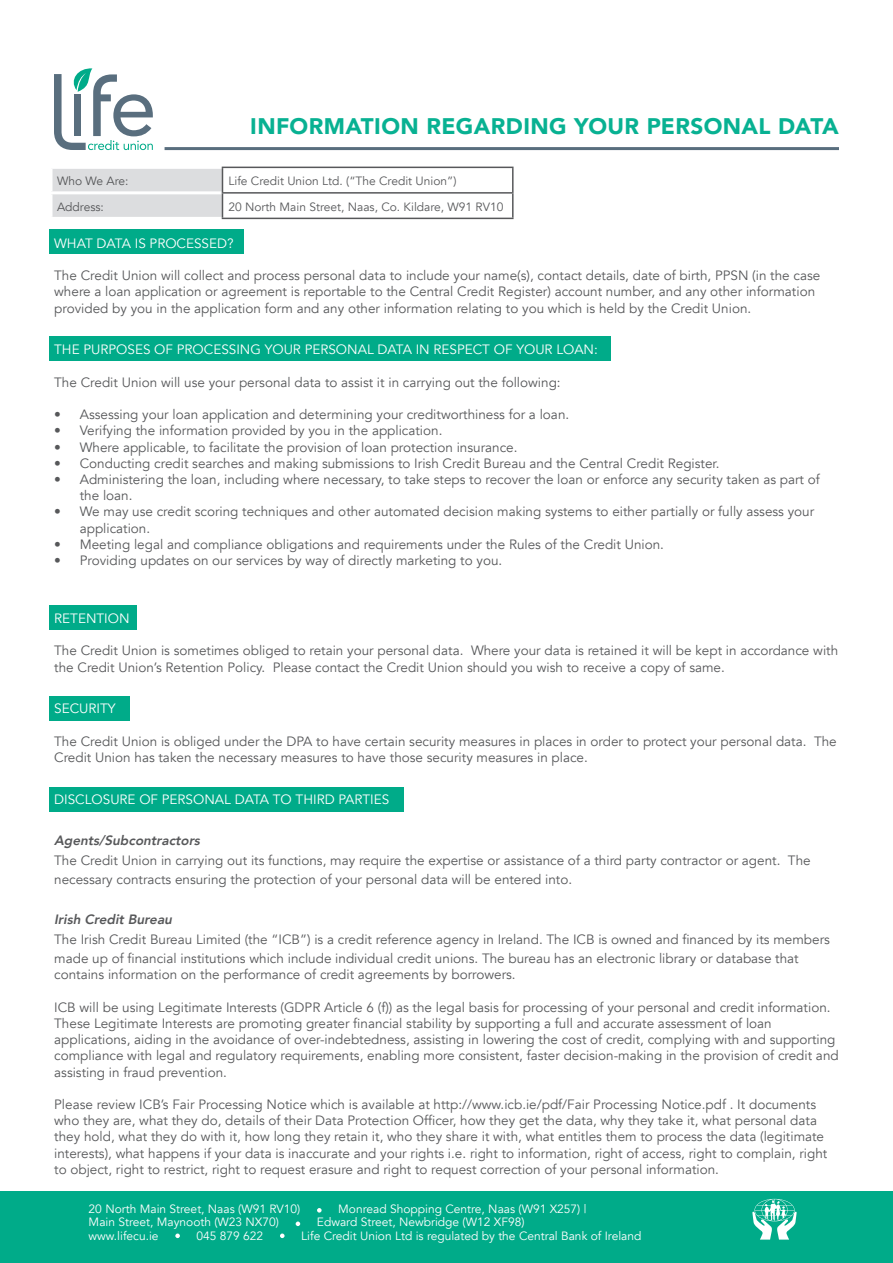
<style>
.page{position:relative;width:893px;height:1263px;background:#fff}
.page>*{position:absolute;margin:0;border:0;box-sizing:border-box;transform-origin:0 0}
.t1{font:900 22.5px "Avenir";letter-spacing:.015em;color:#08b192}
.t2{font:13.5px/16.2px "Avenir";color:#57585a}
.t3{font:13.5px "Avenir";color:#fff}
.t4{font:italic 800 13.5px "Avenir";color:#57585a}
.t5{font:12px "Avenir";color:#fff}
.t6{font:12px "Avenir";color:#57585a}
.t7{font:12px "Avenir";color:#545557}
</style>
<div class="page">
<svg style="left:54px;top:68px;width:99px;height:82px"></svg>
<hr style="left:165px;top:147px;width:674px;height:3px;background:#596e7e">
<div style="left:0;top:1192px;width:893px;height:71px;background:#00ab89"></div>
<svg style="left:317px;top:1208px;width:5px;height:4px"></svg>
<svg style="left:296px;top:1221px;width:4px;height:5px"></svg>
<svg style="left:175px;top:1233px;width:5px;height:5px"></svg>
<svg style="left:280px;top:1233px;width:5px;height:5px"></svg>
<svg style="left:752px;top:1199px;width:45px;height:40px"></svg>
<div style="left:50px;top:230px;width:194px;height:24px;background:#00ab89"></div>
<div style="left:50px;top:337px;width:561px;height:24px;background:#00ab89"></div>
<div style="left:50px;top:605px;width:87px;height:25px;background:#00ab89"></div>
<div style="left:50px;top:696px;width:80px;height:25px;background:#00ab89"></div>
<div style="left:50px;top:787px;width:354px;height:25px;background:#00ab89"></div>
<hr style="left:222px;top:167px;width:292px;height:1px;background:#57585a">
<hr style="left:512px;top:168px;width:2px;height:24px;background:#57585a">
<hr style="left:222px;top:192px;width:292px;height:2px;background:#57585a">
<hr style="left:512px;top:194px;width:2px;height:24px;background:#57585a">
<hr style="left:222px;top:218px;width:292px;height:1px;background:#57585a">
<svg style="left:52px;top:167px;width:171px;height:51px;background:#dfe0e1"></svg>
<h1 class="t1" style="left:250px;top:107px;width:590px">INFOrMATION REGARDING YOUR PERSONAL DATA</h1>
<p class="t7" style="left:57px;top:174px;width:73px">Who We Are:</p>
<p class="t6" style="left:228px;top:174px;width:230px">Life Credit Union Ltd. (“The Credit Union”)</p>
<p class="t7" style="left:57px;top:200px;width:48px">Address:</p>
<p class="t6" style="left:228px;top:200px;width:277px">20 North Main Street, Naas, Co. Kildare, W91 RV10</p>
<p class="t3" style="left:54px;top:235px;width:22px">What</p>
<p class="t3" style="left:97px;top:235px;width:10px">data</p>
<p class="t3" style="left:135px;top:235px;width:25px">is processed</p>
<p class="t3" style="left:227px;top:235px;width:8px">?</p>
<p class="t2" style="left:54px;top:268px;width:768px">The Credit Union will collect and process personal data to include your name(s), contact details, date of birth, PPSN (in the case where a loan application or agreement is reportable to the Central Credit Register) account number, and any other information provided by you in the application form and any other information relating to you which is held by the Credit Union.</p>
<p class="t3" style="left:54px;top:342px;width:39px">The purposes</p>
<p class="t3" style="left:154px;top:342px;width:32px">of processing</p>
<p class="t3" style="left:265px;top:342px;width:11px">your</p>
<p class="t3" style="left:305px;top:342px;width:10px">personal</p>
<p class="t3" style="left:377px;top:342px;width:10px">data</p>
<p class="t3" style="left:416px;top:342px;width:27px">in respect</p>
<p class="t3" style="left:494px;top:342px;width:33px">of your</p>
<p class="t3" style="left:556px;top:342px;width:10px">loan</p>
<p class="t3" style="left:594px;top:342px;width:5px">:</p>
<p class="t2" style="left:54px;top:374px;width:508px">The Credit Union will use your personal data to assist it in carrying out the following:</p>
<p class="t2" style="left:54px;top:407px;width:516px">• Assessing your loan application and determining your creditworthiness for a loan.</p>
<p class="t2" style="left:54px;top:423px;width:390px">• Verifying the information provided by you in the application.</p>
<p class="t2" style="left:54px;top:439px;width:465px">• Where applicable, to facilitate the provision of loan protection insurance.</p>
<p class="t2" style="left:54px;top:455px;width:667px">• Conducting credit searches and making submissions to Irish Credit Bureau and the Central Credit Register.</p>
<p class="t2" style="left:80px;top:471px;width:742px;text-indent:-26px">• Administering the loan, including where necessary, to take steps to recover the loan or enforce any security taken as part of the loan.</p>
<p class="t2" style="left:80px;top:504px;width:736px;text-indent:-26px">• We may use credit scoring techniques and other automated decision making systems to either partially or fully assess your application.</p>
<p class="t2" style="left:54px;top:536px;width:611px">• Meeting legal and compliance obligations and requirements under the Rules of the Credit Union.</p>
<p class="t2" style="left:54px;top:552px;width:450px">• Providing updates on our services by way of directly marketing to you.</p>
<p class="t3" style="left:54px;top:610px;width:18px">Retention</p>
<p class="t2" style="left:54px;top:643px;width:785px">The Credit Union is sometimes obliged to retain your personal data. Where your data is retained it will be kept in accordance with the Credit Union’s Retention Policy. Please contact the Credit Union should you wish to receive a copy of same.</p>
<p class="t3" style="left:54px;top:700px;width:17px">Security</p>
<p class="t2" style="left:54px;top:733px;width:784px">The Credit Union is obliged under the DPA to have certain security measures in places in order to protect your personal data. The<br>Credit Union has taken the necessary measures to have those security measures in place.</p>
<p class="t3" style="left:54px;top:791px;width:19px">Disclosure</p>
<p class="t3" style="left:139px;top:791px;width:32px">of personal</p>
<p class="t3" style="left:235px;top:791px;width:10px">data</p>
<p class="t3" style="left:273px;top:791px;width:32px">to third</p>
<p class="t3" style="left:338px;top:791px;width:8px">parties</p>
<p class="t4" style="left:54px;top:830px;width:151px">Agents/Subcontractors</p>
<p class="t2" style="left:54px;top:850px;width:758px;line-height:19.5px">The Credit Union in carrying out its functions, may require the expertise or assistance of a third party contractor or agent. The necessary contracts ensuring the protection of your personal data will be entered into.</p>
<p class="t4" style="left:54px;top:909px;width:123px">Irish CreditBureau</p>
<p class="t2" style="left:54px;top:929px;width:777px;line-height:19.5px">The Irish Credit Bureau Limited (the “ICB”) is a credit reference agency in Ireland. The ICB is owned and financed by its members made up of financial institutions which include individual credit unions. The bureau has an electronic library or database that</p>
<p class="t2" style="left:54px;top:967px;width:463px">contains information on the performance of credit agreements by borrowers.</p>
<p class="t2" style="left:54px;top:999px;width:786px">ICB will be using Legitimate Interests (GDPR Article 6 (f)) as the legal basis for processing of your personal and credit information.<br>These Legitimate Interests are promoting greater financial stability by supporting a full and accurate assessment of loan applications, aiding in the avoidance of over-indebtedness, assisting in lowering the cost of credit, complying with and supporting compliance with legal and regulatory requirements, enabling more consistent, faster decision-making in the provision of credit and assisting in fraud prevention.</p>
<p class="t2" style="left:54px;top:1096px;width:775px">Please review ICB’s Fair Processing Notice which is available at http://www.icb.ie/pdf/Fair Processing Notice.pdf . It documents who they are, what they do, details of their Data Protection Officer, how they get the data, why they take it, what personal data they hold, what they do with it, how long they retain it, who they share it with, what entitles them to process the data (legitimate interests), what happens if your data is inaccurate and your rights i.e. right to information, right of access, right to complain, right to object, right to restrict, right to request erasure and right to request correction of your personal information.</p>
<p class="t5" style="left:89px;top:1201px;width:213px">20 North Main Street, Naas (W91 RV10)</p>
<p class="t5" style="left:338px;top:1201px;width:250px">Monread Shopping Centre, Naas (W91 X257) |</p>
<p class="t5" style="left:89px;top:1215px;width:192px">Main Street, Maynooth (W23 NX70)</p>
<p class="t5" style="left:317px;top:1215px;width:209px">Edward Street, Newbridge (W12 XF98)</p>
<p class="t5" style="left:89px;top:1228px;width:71px">www.lifecu.ie</p>
<p class="t5" style="left:197px;top:1228px;width:68px">045 879 622</p>
<p class="t5" style="left:301px;top:1228px;width:342px">Life Credit Union Ltd is regulated by the Central Bank of Ireland</p>
</div>
